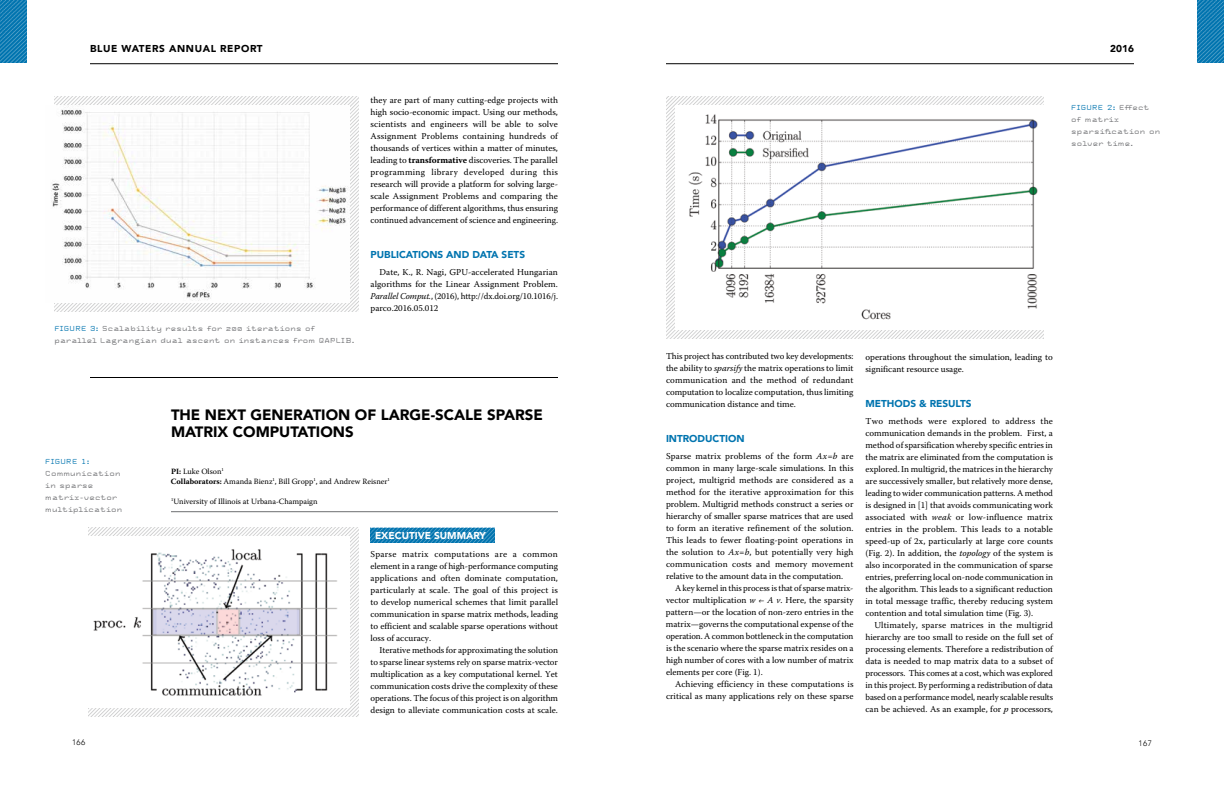
<style>
.page{position:relative;width:1224px;height:792px;background:#fff}
.page>*{position:absolute;margin:0;border:0;box-sizing:border-box;transform-origin:0 0}
.t1{font:900 15px/17px "Avenir";color:#000}
.t2{font:900 10px "Avenir";color:#0074af}
.t3{font:900 10px "Avenir";letter-spacing:.06em;color:#000}
.t4{font:900 10px "Avenir";color:#fff}
.t5{font:9px/12px "Warnock Pro";color:#000;text-align:justify}
.t6{font:8px/10px "Warnock Pro";color:#000}
.t7{font:300 8px "Avenir";letter-spacing:.06em;color:#000}
.t8{font:7px/12px "Tronic OT";letter-spacing:-.07em;color:#6d6e71}
.t9{font:7px "Tronic OT";letter-spacing:-.07em;color:#0074af}
.s1{color:#0074af}
.s2{font-weight:700}
.s3{font-style:italic}
</style>
<div class="page">
<img style="left:371px;top:528px;width:124px;height:14px">
<img style="left:54px;top:96px;width:305px;height:216px">
<img style="left:0;top:0;width:27px;height:63px">
<img style="left:1197px;top:0;width:27px;height:63px">
<img style="left:51px;top:105px;width:299px;height:198px">
<hr style="left:171px;top:511px;width:387px;height:1px;background:#6d6e71">
<img style="left:89px;top:528px;width:270px;height:189px">
<img style="left:666px;top:96px;width:378px;height:243px">
<img style="left:89px;top:537px;width:261px;height:171px">
<img style="left:675px;top:105px;width:369px;height:225px">
<hr style="left:90px;top:377px;width:468px;height:1px;background:#000">
<hr style="left:666px;top:63px;width:468px;height:1px;background:#000">
<hr style="left:90px;top:63px;width:468px;height:1px;background:#000">
<p class="t3" style="left:90px;top:40px;width:174px">BLUE WATERS ANNUAL REPORT</p>
<p class="t3" style="left:1110px;top:40px;width:25px">2016</p>
<p class="t8" style="left:54px;top:322px;width:302px"><span class="s1">FIGURE 3:</span> Scalability results for 200 iterations of parallel Lagrangian dual ascent on instances from QAPLIB.</p>
<p class="t5" style="left:370px;top:94px;width:189px">they are part of many cutting-edge projects with high socio-economic impact. Using our methods, scientists and engineers will be able to solve Assignment Problems containing hundreds of thousands of vertices within a matter of minutes, leading to <span class="s2">transformative</span> discoveries. The parallel programming library developed during this research will provide a platform for solving large&shy;scale Assignment Problems and comparing the performance of different algorithms, thus ensuring continued advancement of science and engineering.</p>
<p class="t2" style="left:370px;top:246px;width:156px">PUBLICATIONS AND DATA SETS</p>
<p class="t5" style="left:370px;top:266px;width:189px;text-indent:9px">Date, K., R. Nagi, GPU-accelerated Hungarian algorithms for the Linear Assignment Problem.<br><span class="s3">Parallel Comput.</span>, (2016), http://dx.doi.org/10.1016/j. parco.2016.05.012</p>
<p class="t9" style="left:45px;top:457px;width:46px">FIGURE 1:</p>
<p class="t8" style="left:45px;top:467px;width:79px">Communication in sparse matrix-vector multiplication</p>
<h1 class="t1" style="left:171px;top:406px;width:373px">THE NEXT GENERATION OF LARGE-SCALE SPARSE<br>MATRIX COMPUTATIONS</h1>
<p class="t6" style="left:171px;top:466px;width:220px"><span class="s2">PI:</span> Luke Olson<sup>1<br></sup><span class="s2">Collaborators:</span> Amanda Bienz<sup>1</sup>, Bill Gropp<sup>1</sup>, and Andrew Reisner<sup>1</sup></p>
<p class="t6" style="left:171px;top:496px;width:148px"><sup>1</sup>University of Illinois at Urbana-Champaign</p>
<p class="t4" style="left:375px;top:527px;width:113px">EXECUTIVE SUMMARY</p>
<p class="t5" style="left:370px;top:548px;width:189px">Sparse matrix computations are a common element in a range of high-performance computing applications and often dominate computation, particularly at scale. The goal of this project is to develop numerical schemes that limit parallel communication in sparse matrix methods, leading to efficient and scalable sparse operations without loss of accuracy.</p>
<p class="t5" style="left:370px;top:644px;width:189px;text-indent:9px">Iterative methods for approximating the solution to sparse linear systems rely on sparse matrix-vector multiplication as a key computational kernel. Yet communication costs drive the complexity of these operations. The focus of this project is on algorithm design to alleviate communication costs at scale.</p>
<p class="t8" style="left:1071px;top:101px;width:91px"><span class="s1">FIGURE 2:</span> Effect of matrix sparsification on solver time.</p>
<p class="t5" style="left:666px;top:350px;width:189px">This project has contributed two key developments: the ability to <span class="s3">sparsify</span> the matrix operations to limit communication and the method of redundant computation to localize computation, thus limiting communication distance and time.</p>
<p class="t2" style="left:666px;top:430px;width:80px">INTRODUCTION</p>
<p class="t5" style="left:666px;top:450px;width:189px">Sparse matrix problems of the form <span class="s3">Ax=b</span> are common in many large-scale simulations. In this project, multigrid methods are considered as a method for the iterative approximation for this problem. Multigrid methods construct a series or hierarchy of smaller sparse matrices that are used to form an iterative refinement of the solution.<br>This leads to fewer floating-point operations in the solution to <span class="s3">Ax=b</span>, but potentially very high communication costs and memory movement relative to the amount data in the computation.</p>
<p class="t5" style="left:666px;top:582px;width:189px;text-indent:9px">A key kernel in this process is that of sparse matrix&shy;vector multiplication <span class="s3">w ‹– A v</span>. Here, the sparsity pattern—or the location of non-zero entries in the matrix—governs the computational expense of the operation. A common bottleneck in the computation is the scenario where the sparse matrix resides on a high number of cores with a low number of matrix elements per core (Fig. 1).</p>
<p class="t5" style="left:666px;top:678px;width:189px;text-align:right">Achieving efficiency in these computations is critical as many applications rely on these sparse</p>
<p class="t5" style="left:866px;top:351px;width:189px">operations throughout the simulation, leading to significant resource usage.</p>
<p class="t2" style="left:866px;top:395px;width:108px">METHODS &amp; RESULTS</p>
<p class="t5" style="left:866px;top:415px;width:189px">Two methods were explored to address the communication demands in the problem. First, a method of sparsification whereby specific entries in the matrix are eliminated from the computation is explored. In multigrid, the matrices in the hierarchy are successively smaller, but relatively more dense, leading to wider communication patterns. A method is designed in [1] that avoids communicating work associated with <span class="s3">weak</span> or low-influence matrix entries in the problem. This leads to a notable speed-up of 2x, particularly at large core counts (Fig. 2). In addition, the <span class="s3">topology</span> of the system is also incorporated in the communication of sparse entries, preferring local on-node communication in the algorithm. This leads to a significant reduction in total message traffic, thereby reducing system contention and total simulation time (Fig. 3).</p>
<p class="t5" style="left:866px;top:619px;width:189px;text-indent:9px">Ultimately, sparse matrices in the multigrid hierarchy are too small to reside on the full set of processing elements. Therefore a redistribution of data is needed to map matrix data to a subset of processors. This comes at a cost, which was explored in this project. By performing a redistribution of data based on a performance model, nearly scalable results can be achieved. As an example, for <span class="s3">p</span> processors,</p>
<p class="t7" style="left:72px;top:738px;width:15px">166</p>
<p class="t7" style="left:1139px;top:738px;width:15px">167</p>
</div>
